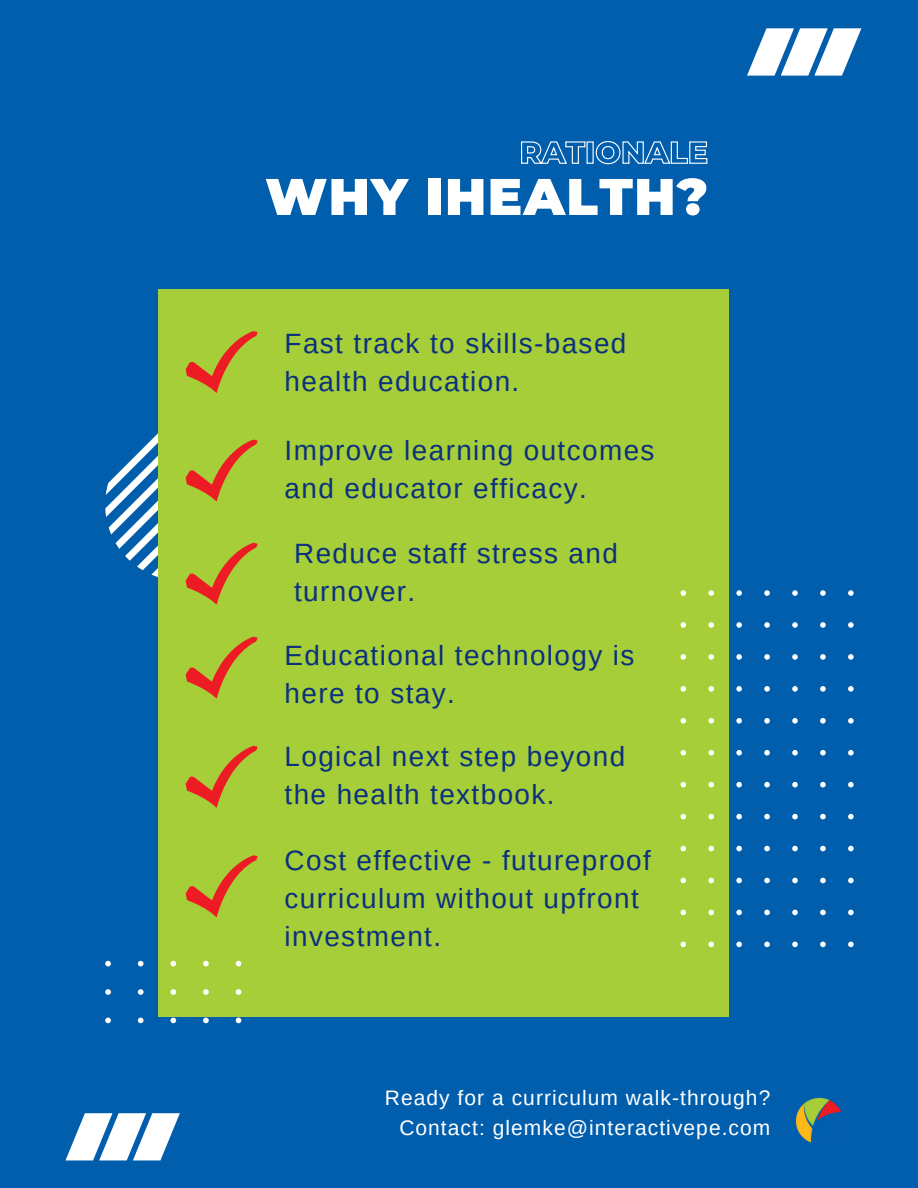
<style>
.page{position:relative;width:918px;height:1188px;background:#005ead}
.page>*{position:absolute;margin:0;border:0;box-sizing:border-box;transform-origin:0 0}
.t1{font:900 51.45px "Montserrat";letter-spacing:.025em;color:#fff}
.t2{font:27.9px/38.2px "Arimo";letter-spacing:.05em;color:#0b307e}
.t3{font:21px "Arimo";letter-spacing:.05em;color:#fff}
</style>
<div class="page">
<svg style="left:747px;top:28px;width:114px;height:48px"></svg>
<svg style="left:65px;top:1113px;width:115px;height:47px"></svg>
<div style="left:158px;top:290px;width:571px;height:727px;background:#a6ce39"></div>
<svg style="left:681px;top:590px;width:173px;height:357px"></svg>
<svg style="left:105px;top:961px;width:136px;height:62px"></svg>
<svg style="left:521px;top:141px;width:187px;height:24px"></svg>
<svg style="left:105px;top:433px;width:153px;height:172px"></svg>
<svg style="left:186px;top:637px;width:72px;height:61px"></svg>
<svg style="left:186px;top:746px;width:72px;height:62px"></svg>
<svg style="left:186px;top:855px;width:72px;height:62px"></svg>
<svg style="left:186px;top:331px;width:72px;height:62px"></svg>
<img style="left:796px;top:1098px;width:46px;height:45px">
<p class="t1" style="left:265px;top:165px;width:444px">WHY IHEALTH?</p>
<p class="t2" style="left:285px;top:324px;width:343px">Fast track to skills-based health education.</p>
<p class="t2" style="left:285px;top:431px;width:371px">Improve learning outcomes and educator efficacy.</p>
<p class="t2" style="left:294px;top:534px;width:325px">Reduce staff stress and turnover.</p>
<p class="t2" style="left:285px;top:636px;width:351px">Educational technology is here to stay.</p>
<p class="t2" style="left:285px;top:737px;width:342px">Logical next step beyond the health textbook.</p>
<p class="t2" style="left:285px;top:841px;width:368px">Cost effective - futureproof curriculum without upfront investment.</p>
<p class="t3" style="left:385px;top:1086px;width:387px">Ready for a curriculum walk-through?</p>
<p class="t3" style="left:399px;top:1116px;width:373px">Contact: glemke@interactivepe.com</p>
</div>
